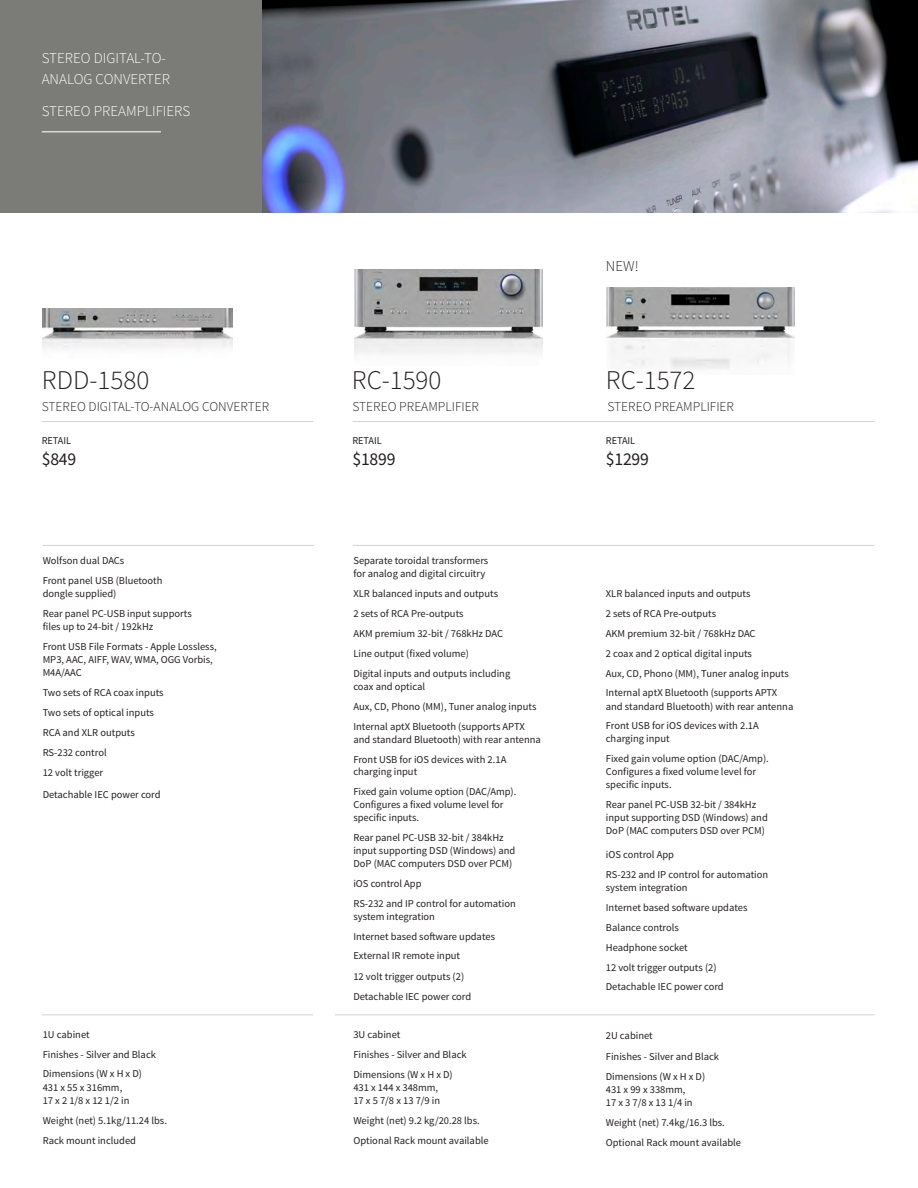
<style>
.page{position:relative;width:918px;height:1188px;background:#fff}
.page>*{position:absolute;margin:0;border:0;box-sizing:border-box;transform-origin:0 0}
.t1{font:300 27px "Source Sans Pro";color:#231f20}
.t2{font:18px "Source Sans Pro";letter-spacing:-.01em;color:#231f20}
.t3{font:300 15px/21px "Source Sans Pro";color:#fff}
.t4{font:300 15px "Source Sans Pro";color:#231f20}
.t5{font:300 13.5px "Source Sans Pro";color:#231f20}
.t6{font:10.5px/13.2px "Source Sans Pro";color:#231f20}
</style>
<div class="page">
<img style="left:606px;top:288px;width:188px;height:82px">
<div style="left:0;top:0;width:272px;height:213px;background:#7b7b78"></div>
<hr style="left:42px;top:131px;width:119px;height:1px;background:#fff">
<hr style="left:43px;top:545px;width:271px;height:1px;background:#d1d2d4">
<hr style="left:353px;top:545px;width:521px;height:1px;background:#d1d2d4">
<img style="left:262px;top:0;width:656px;height:213px">
<hr style="left:42px;top:421px;width:271px;height:1px;background:#d1d2d4">
<img style="left:43px;top:309px;width:190px;height:40px">
<img style="left:355px;top:269px;width:188px;height:86px">
<hr style="left:42px;top:1014px;width:271px;height:1px;background:#d1d2d4">
<hr style="left:335px;top:1014px;width:539px;height:1px;background:#d1d2d4">
<hr style="left:353px;top:421px;width:521px;height:1px;background:#d1d2d4">
<p class="t3" style="left:42px;top:48px;width:130px">STEREO DIGITAL-TO-<br>ANALOG CONVERTER</p>
<p class="t3" style="left:42px;top:100px;width:150px">STEREO PREAMPLIFIERS</p>
<p class="t1" style="left:42px;top:363px;width:109px">RDD-1580</p>
<p class="t5" style="left:42px;top:398px;width:229px">STEREO DIGITAL-TO-ANALOG CONVERTER</p>
<p class="t6" style="left:42px;top:434px;width:31px">RETAIL</p>
<p class="t2" style="left:42px;top:448px;width:36px">$849</p>
<p class="t6" style="left:43px;top:554px;width:83px">Wolfson dual DACs</p>
<p class="t6" style="left:43px;top:574px;width:121px">Front panel USB (Bluetooth dongle supplied)</p>
<p class="t6" style="left:43px;top:607px;width:151px">Rear panel PC-USB input supports files up to 24-bit / 192kHz</p>
<p class="t6" style="left:43px;top:640px;width:176px">Front USB File Formats - Apple Lossless,<br>MP3, AAC, AIFF, WAV, WMA, OGG Vorbis,<br>M4A/AAC</p>
<p class="t6" style="left:43px;top:686px;width:123px">Two sets of RCA coax inputs</p>
<p class="t6" style="left:43px;top:706px;width:113px">Two sets of optical inputs</p>
<p class="t6" style="left:43px;top:726px;width:94px">RCA and XLR outputs</p>
<p class="t6" style="left:43px;top:746px;width:66px">RS-232 control</p>
<p class="t6" style="left:43px;top:766px;width:62px">12 volt trigger</p>
<p class="t6" style="left:43px;top:788px;width:119px">Detachable IEC power cord</p>
<p class="t6" style="left:43px;top:1028px;width:48px">1U cabinet</p>
<p class="t6" style="left:43px;top:1048px;width:115px">Finishes - Silver and Black</p>
<p class="t6" style="left:43px;top:1068px;width:101px">Dimensions (W x H x D)<br>431 x 55 x 316mm,<br>17 x 2 1/8 x 12 1/2 in</p>
<p class="t6" style="left:43px;top:1114px;width:126px">Weight (net) 5.1kg/11.24 lbs.</p>
<p class="t6" style="left:43px;top:1135px;width:95px">Rack mount included</p>
<p class="t4" style="left:606px;top:257px;width:34px">NEW!</p>
<p class="t1" style="left:352px;top:363px;width:91px">RC-1590</p>
<p class="t1" style="left:606px;top:363px;width:91px">RC-1572</p>
<p class="t5" style="left:352px;top:398px;width:128px">STEREO PREAMPLIFIER</p>
<p class="t5" style="left:607px;top:398px;width:128px">STEREO PREAMPLIFIER</p>
<p class="t6" style="left:352px;top:434px;width:31px">RETAIL</p>
<p class="t2" style="left:352px;top:448px;width:45px">$1899</p>
<p class="t6" style="left:606px;top:434px;width:31px">RETAIL</p>
<p class="t2" style="left:606px;top:448px;width:45px">$1299</p>
<p class="t6" style="left:353px;top:554px;width:136px">Separate toroidal transformers for analog and digital circuitry</p>
<p class="t6" style="left:353px;top:587px;width:146px">XLR balanced inputs and outputs</p>
<p class="t6" style="left:353px;top:607px;width:112px">2 sets of RCA Pre-outputs</p>
<p class="t6" style="left:353px;top:627px;width:151px">AKM premium 32-bit / 768kHz DAC</p>
<p class="t6" style="left:353px;top:647px;width:117px">Line output (fixed volume)</p>
<p class="t6" style="left:353px;top:667px;width:158px">Digital inputs and outputs including coax and optical</p>
<p class="t6" style="left:353px;top:700px;width:185px">Aux, CD, Phono (MM), Tuner analog inputs</p>
<p class="t6" style="left:353px;top:720px;width:189px">Internal aptX Bluetooth (supports APTX and standard Bluetooth) with rear antenna</p>
<p class="t6" style="left:353px;top:753px;width:155px">Front USB for iOS devices with 2.1A charging input</p>
<p class="t6" style="left:353px;top:786px;width:164px">Fixed gain volume option (DAC/Amp).<br>Configures a fixed volume level for specific inputs.</p>
<p class="t6" style="left:353px;top:831px;width:163px">Rear panel PC-USB 32-bit / 384kHz input supporting DSD (Windows) and<br>DoP (MAC computers DSD over PCM)</p>
<p class="t6" style="left:353px;top:877px;width:70px">iOS control App</p>
<p class="t6" style="left:353px;top:897px;width:164px">RS-232 and IP control for automation system integration</p>
<p class="t6" style="left:353px;top:930px;width:143px">Internet based software updates</p>
<p class="t6" style="left:353px;top:950px;width:108px">External IR remote input</p>
<p class="t6" style="left:353px;top:970px;width:112px">12 volt trigger outputs (2)</p>
<p class="t6" style="left:353px;top:990px;width:119px">Detachable IEC power cord</p>
<p class="t6" style="left:353px;top:1028px;width:48px">3U cabinet</p>
<p class="t6" style="left:353px;top:1048px;width:115px">Finishes - Silver and Black</p>
<p class="t6" style="left:353px;top:1068px;width:101px">Dimensions (W x H x D)<br>431 x 144 x 348mm,<br>17 x 5 7/8 x 13 7/9 in</p>
<p class="t6" style="left:353px;top:1114px;width:128px">Weight (net) 9.2 kg/20.28 lbs.</p>
<p class="t6" style="left:353px;top:1134px;width:137px">Optional Rack mount available</p>
<p class="t6" style="left:606px;top:587px;width:146px">XLR balanced inputs and outputs</p>
<p class="t6" style="left:606px;top:607px;width:112px">2 sets of RCA Pre-outputs</p>
<p class="t6" style="left:606px;top:627px;width:151px">AKM premium 32-bit / 768kHz DAC</p>
<p class="t6" style="left:606px;top:647px;width:148px">2 coax and 2 optical digital inputs</p>
<p class="t6" style="left:606px;top:667px;width:185px">Aux, CD, Phono (MM), Tuner analog inputs</p>
<p class="t6" style="left:606px;top:687px;width:189px">Internal aptX Bluetooth (supports APTX and standard Bluetooth) with rear antenna</p>
<p class="t6" style="left:606px;top:720px;width:155px">Front USB for iOS devices with 2.1A charging input</p>
<p class="t6" style="left:606px;top:752px;width:164px">Fixed gain volume option (DAC/Amp).<br>Configures a fixed volume level for specific inputs.</p>
<p class="t6" style="left:606px;top:798px;width:163px">Rear panel PC-USB 32-bit / 384kHz input supporting DSD (Windows) and<br>DoP (MAC computers DSD over PCM)</p>
<p class="t6" style="left:606px;top:848px;width:70px">iOS control App</p>
<p class="t6" style="left:606px;top:868px;width:164px">RS-232 and IP control for automation system integration</p>
<p class="t6" style="left:606px;top:901px;width:143px">Internet based software updates</p>
<p class="t6" style="left:606px;top:921px;width:75px">Balance controls</p>
<p class="t6" style="left:606px;top:941px;width:83px">Headphone socket</p>
<p class="t6" style="left:606px;top:961px;width:112px">12 volt trigger outputs (2)</p>
<p class="t6" style="left:606px;top:981px;width:119px">Detachable IEC power cord</p>
<p class="t6" style="left:606px;top:1029px;width:48px">2U cabinet</p>
<p class="t6" style="left:606px;top:1050px;width:115px">Finishes - Silver and Black</p>
<p class="t6" style="left:606px;top:1070px;width:101px">Dimensions (W x H x D)<br>431 x 99 x 338mm,<br>17 x 3 7/8 x 13 1/4 in</p>
<p class="t6" style="left:606px;top:1116px;width:121px">Weight (net) 7.4kg/16.3 lbs.</p>
<p class="t6" style="left:606px;top:1136px;width:137px">Optional Rack mount available</p>
</div>
